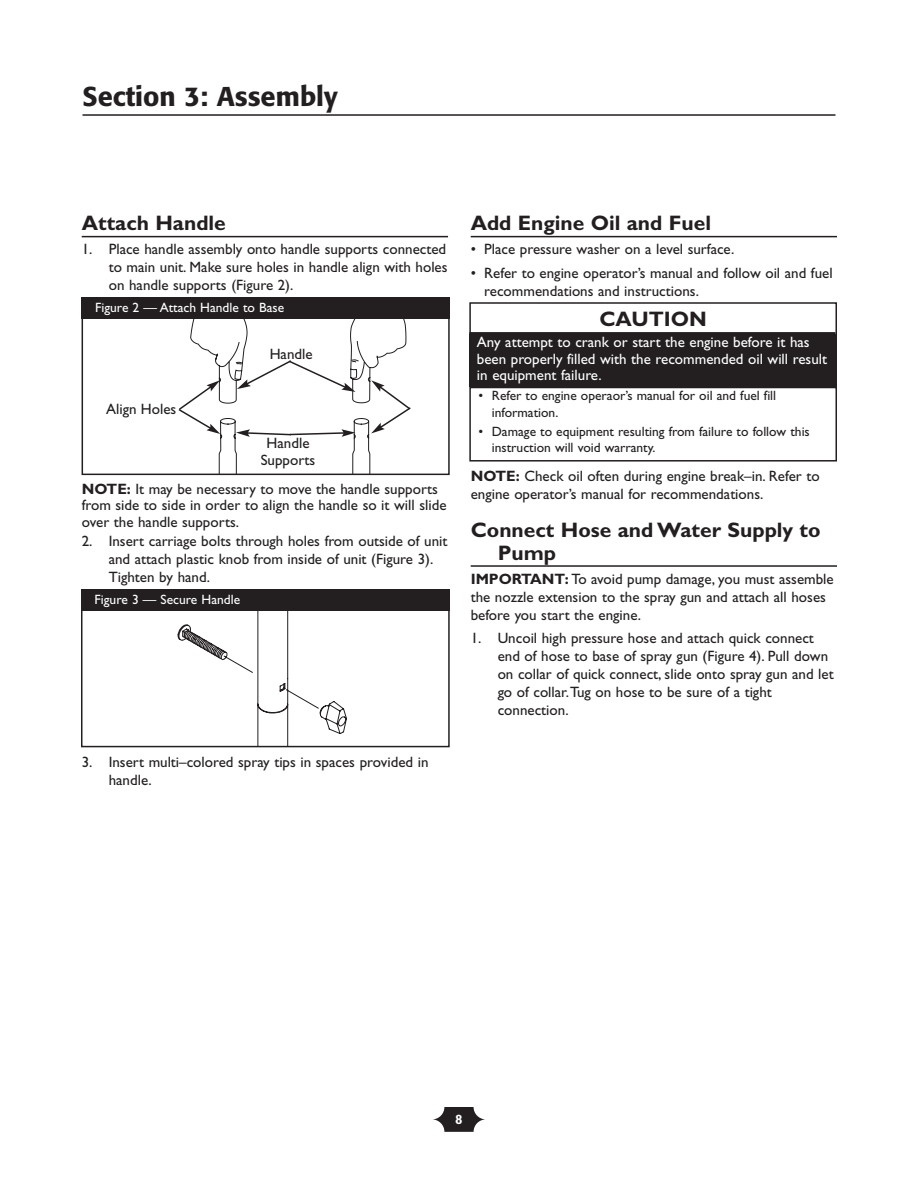
<style>
.page{position:relative;width:918px;height:1188px;background:#fff}
.page>*{position:absolute;margin:0;border:0;box-sizing:border-box;transform-origin:0 0}
.t1{font:500 27px "Formata";color:#231f20}
.t2{font:700 21px/22.5px "Gill Sans";color:#231f20}
.t3{font:15px/18px "Gill Sans";color:#231f20}
.t4{font:15px/16.5px "Gill Sans";color:#fff}
.t5{font:13.5px/16.2px "Gill Sans";color:#231f20}
.t6{font:13.5px "Gill Sans";color:#fff}
.t7{font:700 13.5px "Gill Sans";color:#fff}
.s1{font-weight:700}
</style>
<div class="page">
<svg style="left:432px;top:1107px;width:54px;height:25px"></svg>
<hr style="left:82px;top:236px;width:366px;height:1px;background:#231f20">
<hr style="left:471px;top:236px;width:366px;height:1px;background:#231f20">
<hr style="left:471px;top:565px;width:366px;height:2px;background:#231f20">
<div style="left:469px;top:302px;width:368px;height:35px;border:2px solid #231f20"></div>
<div style="left:469px;top:387px;width:368px;height:75px;border:2px solid #231f20"></div>
<div style="left:469px;top:334px;width:368px;height:53px;background:#231f20"></div>
<hr style="left:469px;top:332px;width:366px;height:3px;background:#231f20">
<div style="left:82px;top:317px;width:368px;height:158px;border:2px solid #231f20"></div>
<svg style="left:177px;top:319px;width:235px;height:155px"></svg>
<div style="left:82px;top:297px;width:368px;height:22px;background:#231f20"></div>
<svg style="left:178px;top:612px;width:169px;height:132px"></svg>
<div style="left:81px;top:609px;width:369px;height:138px;border:2px solid #231f20"></div>
<div style="left:81px;top:589px;width:369px;height:22px;background:#231f20"></div>
<hr style="left:82px;top:114px;width:754px;height:2px;background:#231f20">
<h1 class="t1" style="left:82px;top:84px;width:257px">Section 3: Assembly</h1>
<h2 class="t2" style="left:82px;top:214px;width:146px">Attach Handle</h2>
<p class="t3" style="left:109px;top:242px;width:340px;text-align:justify;text-indent:-27px">1. Place handle assembly onto handle supports connected to main unit. Make sure holes in handle align with holes on handle supports (Figure 2).</p>
<p class="t6" style="left:95px;top:303px;width:191px">Figure 2 — Attach Handle to Base</p>
<p class="t3" style="left:106px;top:401px;width:72px">Align Holes</p>
<p class="t3" style="left:270px;top:347px;width:44px">Handle</p>
<p class="t3" style="left:261px;top:436px;width:56px;line-height:16.5px;text-align:center">Handle<br>Supports</p>
<p class="t3" style="left:82px;top:482px;width:366px;line-height:16.5px"><span class="s1">NOTE:</span> It may be necessary to move the handle supports from side to side in order to align the handle so it will slide over the handle supports.</p>
<p class="t3" style="left:109px;top:533px;width:340px;text-indent:-27px">2. Insert carriage bolts through holes from outside of unit and attach plastic knob from inside of unit (Figure 3).<br>Tighten by hand.</p>
<p class="t6" style="left:95px;top:595px;width:147px">Figure 3 — Secure Handle</p>
<p class="t3" style="left:109px;top:755px;width:321px;text-indent:-27px">3. Insert multi–colored spray tips in spaces provided in handle.</p>
<h2 class="t2" style="left:471px;top:214px;width:242px">Add Engine Oil and Fuel</h2>
<p class="t3" style="left:471px;top:242px;width:265px">• Place pressure washer on a level surface.</p>
<p class="t3" style="left:484px;top:265px;width:350px;text-indent:-14px">• Refer to engine operator’s manual and follow oil and fuel recommendations and instructions.</p>
<h2 class="t2" style="left:599px;top:310px;width:109px">CAUTION</h2>
<p class="t4" style="left:477px;top:336px;width:352px">Any attempt to crank or start the engine before it has been properly filled with the recommended oil will result in equipment failure.</p>
<p class="t5" style="left:492px;top:389px;width:286px;text-indent:-14px">• Refer to engine operaor’s manual for oil and fuel fill information.</p>
<p class="t5" style="left:492px;top:425px;width:319px;text-indent:-14px">• Damage to equipment resulting from failure to follow this instruction will void warranty.</p>
<p class="t3" style="left:471px;top:469px;width:350px"><span class="s1">NOTE:</span> Check oil often during engine break–in. Refer to engine operator’s manual for recommendations.</p>
<h2 class="t2" style="left:498px;top:521px;width:324px;text-indent:-27px">Connect Hose and Water Supply to<br>Pump</h2>
<p class="t3" style="left:471px;top:571px;width:365px"><span class="s1">IMPORTANT:</span> To avoid pump damage, you must assemble the nozzle extension to the spray gun and attach all hoses before you start the engine.</p>
<p class="t3" style="left:498px;top:631px;width:338px;text-indent:-27px">1. Uncoil high pressure hose and attach quick connect end of hose to base of spray gun (Figure 4). Pull down on collar of quick connect, slide onto spray gun and let go of collar.Tug on hose to be sure of a tight connection.</p>
<p class="t7" style="left:455px;top:1115px;width:9px">8</p>
</div>
